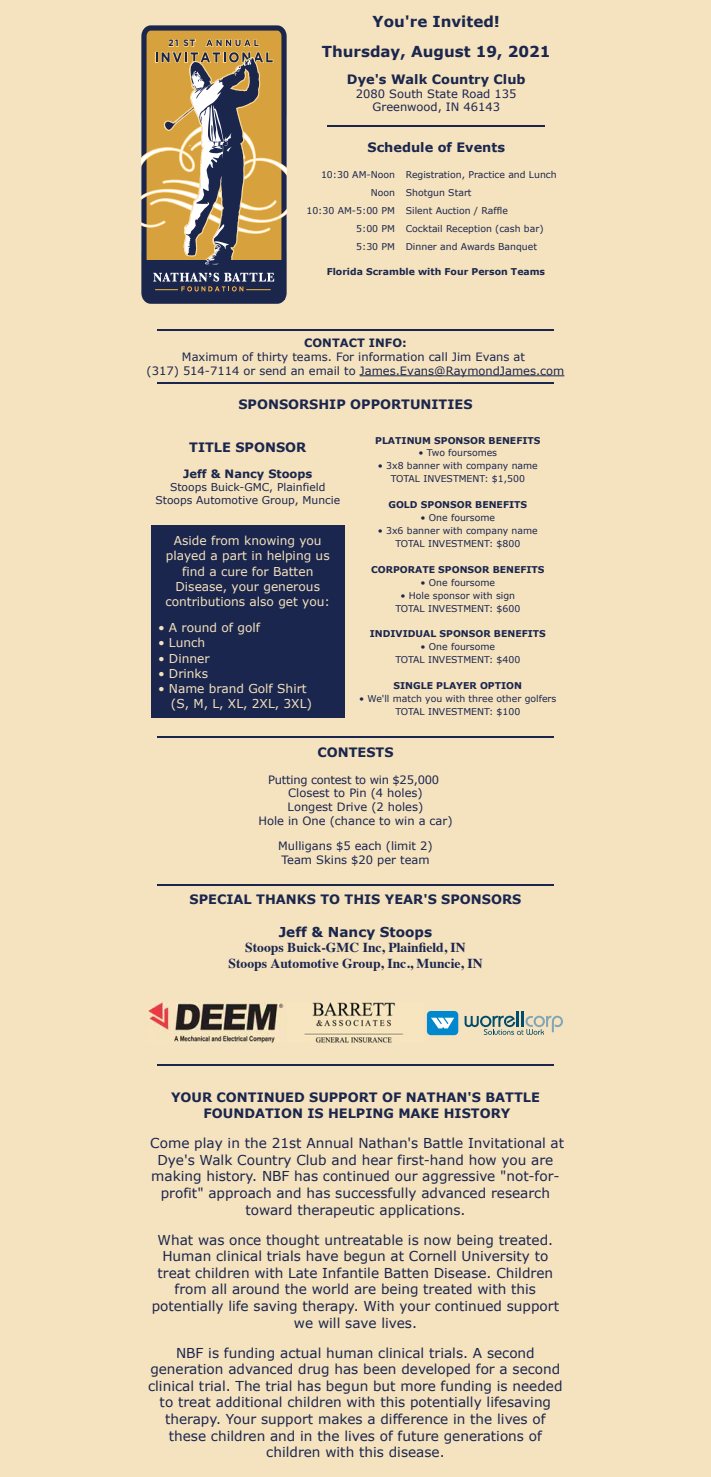
<style>
.page{position:relative;width:711px;height:1477px;background:#fff}
.page>*{position:absolute;margin:0;border:0;box-sizing:border-box;transform-origin:0 0}
.t1{font:700 15.12px/29.5px "Verdana";color:#1a264d;text-align:center}
.t2{font:13.62px/16.5px "Verdana";color:#1a264d;text-align:center}
.t3{font:700 13.62px/15.9px "Times";color:#1a264d;text-align:center}
.t4{font:700 13.62px "Verdana";color:#1a264d}
.t5{font:700 13px/15.9px "Verdana";color:#1a264d;text-align:center}
.t6{font:12.25px/15.1px "Verdana";color:#f5e2bf;text-align:center}
.t7{font:11.5px/13.6px "Verdana";color:#1a264d;text-align:center}
.t8{font:700 11.5px "Verdana";color:#1a264d}
.t9{font:10.75px/13px "Verdana";color:#1a264d;text-align:center}
.t10{font:9.38px/13px "Verdana";color:#1a264d;text-align:center}
.t11{font:700 9.38px "Verdana";color:#1a264d}
.t12{font:700 9.25px "Gotham";color:#1b264d;scale:.91 1}
</style>
<div class="page">
<div style="left:0;top:0;width:711px;height:1476px;background:#f5e2bf"></div>
<hr style="left:327px;top:126px;width:217px;height:1px;background:#1a264d">
<hr style="left:157px;top:329px;width:397px;height:1px;background:#1a264d">
<hr style="left:157px;top:382px;width:397px;height:1px;background:#1a264d">
<hr style="left:157px;top:383px;width:397px;height:1px;background:#1a264d">
<div style="left:151px;top:526px;width:194px;height:192px;background:#1a264d"></div>
<hr style="left:157px;top:736px;width:397px;height:1px;background:#1a264d">
<hr style="left:157px;top:737px;width:397px;height:1px;background:#1a264d">
<hr style="left:157px;top:884px;width:397px;height:1px;background:#1a264d">
<hr style="left:157px;top:1064px;width:397px;height:1px;background:#1a264d">
<hr style="left:157px;top:1065px;width:397px;height:1px;background:#1a264d">
<img style="left:147px;top:1002px;width:137px;height:40px">
<hr style="left:360px;top:375px;width:204px;height:1px;background:#1a264d">
<img style="left:304px;top:1002px;width:99px;height:40px">
<svg style="left:141px;top:25px;width:146px;height:279px;background:#97805b"></svg>
<div style="left:427px;top:1010px;width:31px;height:24px;background:#0088ce;border-radius:4px"></div>
<svg style="left:465px;top:1011px;width:98px;height:23px"></svg>
<svg style="left:431px;top:1017px;width:23px;height:11px"></svg>
<p class="t12" style="left:169px;top:37px;width:31px">21 ST</p>
<p class="t1" style="left:322px;top:7px;width:230px">You're Invited!<br>Thursday, August 19, 2021</p>
<p class="t5" style="left:347px;top:71px;width:180px">Dye's Walk Country Club</p>
<p class="t7" style="left:356px;top:87px;width:162px">2080 South State Road 135<br>Greenwood, IN 46143</p>
<p class="t5" style="left:368px;top:139px;width:139px">Schedule of Events</p>
<p class="t10" style="left:321px;top:168px;width:237px">10:30 AM-Noon Registration, Practice and Lunch</p>
<p class="t10" style="left:371px;top:186px;width:102px">Noon Shotgun Start</p>
<p class="t10" style="left:306px;top:204px;width:203px">10:30 AM-5:00 PM Silent Auction / Raffle</p>
<p class="t10" style="left:356px;top:222px;width:189px">5:00 PM Cocktail Reception (cash bar)</p>
<p class="t10" style="left:356px;top:240px;width:182px">5:30 PM Dinner and Awards Banquet</p>
<p class="t11" style="left:327px;top:266px;width:220px">Florida Scramble with Four Person Teams</p>
<p class="t8" style="left:304px;top:336px;width:104px">CONTACT INFO:</p>
<p class="t7" style="left:147px;top:350px;width:419px">Maximum of thirty teams. For information call Jim Evans at<br>(317) 514-7114 or send an email to James.Evans@RaymondJames.com</p>
<p class="t5" style="left:238px;top:396px;width:236px">SPONSORSHIP OPPORTUNITIES</p>
<p class="t5" style="left:189px;top:439px;width:119px">TITLE SPONSOR</p>
<p class="t8" style="left:183px;top:466px;width:131px">Jeff &amp; Nancy Stoops</p>
<p class="t9" style="left:155px;top:480px;width:186px">Stoops Buick-GMC, Plainfield<br>Stoops Automotive Group, Muncie</p>
<p class="t11" style="left:375px;top:434px;width:167px">PLATINUM SPONSOR BENEFITS</p>
<p class="t10" style="left:418px;top:446px;width:80px">• Two foursomes</p>
<p class="t10" style="left:378px;top:459px;width:162px">• 3x8 banner with company name<br>TOTAL INVESTMENT: $1,500</p>
<p class="t11" style="left:388px;top:498px;width:140px">GOLD SPONSOR BENEFITS</p>
<p class="t10" style="left:421px;top:511px;width:76px">• One foursome</p>
<p class="t10" style="left:378px;top:524px;width:161px">• 3x6 banner with company name<br>TOTAL INVESTMENT: $800</p>
<p class="t11" style="left:371px;top:563px;width:175px">CORPORATE SPONSOR BENEFITS</p>
<p class="t10" style="left:421px;top:575px;width:76px">• One foursome</p>
<p class="t10" style="left:395px;top:588px;width:126px">• Hole sponsor with sign<br>TOTAL INVESTMENT: $600</p>
<p class="t11" style="left:370px;top:627px;width:178px">INDIVIDUAL SPONSOR BENEFITS</p>
<p class="t10" style="left:395px;top:640px;width:126px">• One foursome<br>TOTAL INVESTMENT: $400</p>
<p class="t11" style="left:394px;top:679px;width:130px">SINGLE PLAYER OPTION</p>
<p class="t10" style="left:359px;top:692px;width:199px">• We'll match you with three other golfers<br>TOTAL INVESTMENT: $100</p>
<p class="t5" style="left:317px;top:744px;width:78px">CONTESTS</p>
<p class="t7" style="left:258px;top:772px;width:196px">Putting contest to win $25,000<br>Closest to Pin (4 holes)<br>Longest Drive (2 holes)<br>Hole in One (chance to win a car)</p>
<p class="t7" style="left:278px;top:839px;width:156px;text-align:left">Mulligans $5 each (limit 2)<br>Team Skins $20 per team</p>
<p class="t5" style="left:190px;top:891px;width:333px">SPECIAL THANKS TO THIS YEAR'S SPONSORS</p>
<p class="t4" style="left:279px;top:922px;width:155px">Jeff &amp; Nancy Stoops</p>
<p class="t3" style="left:228px;top:937px;width:256px">Stoops Buick-GMC Inc, Plainfield, IN<br>Stoops Automotive Group, Inc., Muncie, IN</p>
<p class="t6" style="left:165px;top:533px;width:166px">Aside from knowing you played a part in helping us find a cure for Batten<br>Disease, your generous contributions also get you:</p>
<p class="t6" style="left:158px;top:620px;width:104px">• A round of golf</p>
<p class="t6" style="left:158px;top:635px;width:49px">• Lunch</p>
<p class="t6" style="left:158px;top:650px;width:53px">• Dinner</p>
<p class="t6" style="left:158px;top:665px;width:52px">• Drinks</p>
<p class="t6" style="left:171px;top:681px;width:143px;text-align:left;text-indent:-13px">• Name brand Golf Shirt (S, M, L, XL, 2XL, 3XL)</p>
<p class="t5" style="left:171px;top:1089px;width:370px">YOUR CONTINUED SUPPORT OF NATHAN'S BATTLE<br>FOUNDATION IS HELPING MAKE HISTORY</p>
<p class="t2" style="left:150px;top:1135px;width:415px">Come play in the 21st Annual Nathan's Battle Invitational at Dye's Walk Country Club and hear first-hand how you are making history. NBF has continued our aggressive "not-for&shy;profit" approach and has successfully advanced research toward therapeutic applications.</p>
<p class="t2" style="left:152px;top:1231px;width:409px">What was once thought untreatable is now being treated.<br>Human clinical trials have begun at Cornell University to treat children with Late Infantile Batten Disease. Children from all around the world are being treated with this potentially life saving therapy. With your continued support we will save lives.</p>
<p class="t2" style="left:148px;top:1344px;width:416px">NBF is funding actual human clinical trials. A second generation advanced drug has been developed for a second clinical trial. The trial has begun but more funding is needed to treat additional children with this potentially lifesaving therapy. Your support makes a difference in the lives of these children and in the lives of future generations of children with this disease.</p>
</div>
